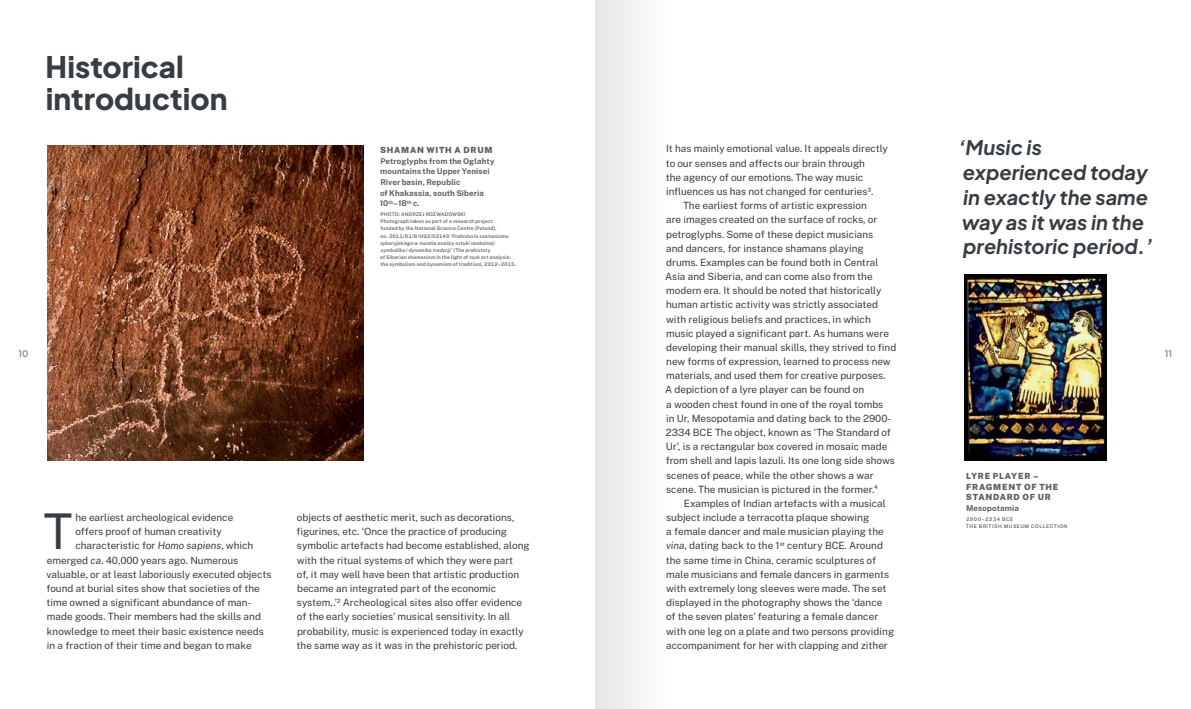
<style>
.page{position:relative;width:1191px;height:709px;background:#fff}
.page>*{position:absolute;margin:0;border:0;box-sizing:border-box;transform-origin:0 0}
._0010_MAIP_tekst_aka{font:49.2px "Public Sans";color:#373d42}
._0000_MAIP_tytuł_pod{font:800 29.6px/31.9px "Plus Jakarta Sans";color:#373d42}
._0000_MAIP_cytat_EN{font:italic 700 20px/24.8px "Plus Jakarta Sans";color:#373d42}
._0010_MAIP_tekst_aka-2{font:10px/14.2px "Public Sans";color:#373d42}
.t1{font:700 9px "Plus Jakarta Sans";color:#8b8e90}
._0505_MAIP_Obiekt{font:900 8.5px "Public Sans";letter-spacing:.09em;color:#5f6062}
._0510_MAIP_Obiekt{font:700 8px/10.6px "Public Sans";letter-spacing:.01em;color:#5f6062}
._0520_MAIP_Obiekt{font:600 5px/7.1px "Public Sans";letter-spacing:.025em;color:#5f6062}
._0520_MAIP_Obiekt-2{font:600 5px "Public Sans";letter-spacing:.105em;color:#5f6062}
._0520_MAIP_Obiekt-3{font:600 5px "Public Sans";letter-spacing:.085em;color:#5f6062}
.s1{font-style:italic}
</style>
<div class="page">
<img style="left:48px;top:145px;width:315px;height:316px">
<img style="left:964px;top:274px;width:142px;height:186px">
<div style="left:595px;top:0;width:75px;height:709px;background:#f2f2f2"></div>
<p class="_0000_MAIP_tytuł_pod" style="left:46px;top:48px;width:183px">Historical introduction</p>
<p class="_0000_MAIP_cytat_EN" style="left:958px;top:133px;width:196px">‘Music is experienced today in exactly the same way as it was in the prehistoric period.’</p>
<p class="_0010_MAIP_tekst_aka-2" style="left:666px;top:141px;width:224px">It has mainly emotional value. It appeals directly to our senses and affects our brain through<br>the agency of our emotions. The way music influences us has not changed for centuries<sup>3</sup>.</p>
<p class="_0010_MAIP_tekst_aka-2" style="left:665px;top:198px;width:233px;text-indent:18px">The earliest forms of artistic expression<br>are images created on the surface of rocks, or petroglyphs. Some of these depict musicians<br>and dancers, for instance shamans playing drums. Examples can be found both in Central Asia and Siberia, and can come also from the modern era. It should be noted that historically human artistic activity was strictly associated with religious beliefs and practices, in which music played a significant part. As humans were developing their manual skills, they strived to find new forms of expression, learned to process new materials, and used them for creative purposes.<br>A depiction of a lyre player can be found on<br>a wooden chest found in one of the royal tombs<br>in Ur, Mesopotamia and dating back to the 2900- 2334 BCE The object, known as ‘The Standard of Ur’, is a rectangular box covered in mosaic made from shell and lapis lazuli. Its one long side shows scenes of peace, while the other shows a war scene. The musician is pictured in the former.<sup>4</sup></p>
<p class="_0010_MAIP_tekst_aka-2" style="left:666px;top:495px;width:230px;text-indent:18px">Examples of Indian artefacts with a musical subject include a terracotta plaque showing<br>a female dancer and male musician playing the <span class="s1">vina</span>, dating back to the 1<sup>st</sup> century BCE. Around the same time in China, ceramic sculptures of male musicians and female dancers in garments with extremely long sleeves were made. The set displayed in the photography shows the ‘dance<br>of the seven plates’ featuring a female dancer with one leg on a plate and two persons providing accompaniment for her with clapping and zither</p>
<p class="_0505_MAIP_Obiekt" style="left:380px;top:144px;width:23px">SHAMAN</p>
<p class="_0505_MAIP_Obiekt" style="left:426px;top:144px;width:7px">WIT</p>
<p class="_0505_MAIP_Obiekt" style="left:445px;top:144px;width:48px">H A DRUM</p>
<p class="_0510_MAIP_Obiekt" style="left:380px;top:155px;width:116px">Petroglyphs from the Oglahty mountains the Upper Yenisei<br>River basin, Republic<br>of Khakassia, south Siberia</p>
<p class="_0510_MAIP_Obiekt" style="left:380px;top:197px;width:41px">10<sup>th</sup>–18<sup>th</sup> c.</p>
<p class="_0520_MAIP_Obiekt" style="left:380px;top:210px;width:87px">Photo: andrzej rozwadowski</p>
<p class="_0520_MAIP_Obiekt" style="left:380px;top:218px;width:137px">Photograph taken as part of a research project<br>funded by the National Science Centre (Poland),<br>no. 2011/01/B/HS3/02140 <span class="s1">‘Prahistoria szamanizmu syberyjskiego w świetle analizy sztuki naskalnej: symbolika i dynamika tradycji’</span> (The prehistory<br>of Siberian shamanism in the light of rock art analysis: the symbolism and dynamism of tradition), 2012–2015.</p>
<p class="t1" style="left:18px;top:346px;width:12px">10</p>
<p class="t1" style="left:1164px;top:346px;width:9px">11</p>
<p class="_0505_MAIP_Obiekt" style="left:966px;top:470px;width:40px">LYRE PLAY</p>
<p class="_0505_MAIP_Obiekt" style="left:1018px;top:470px;width:22px">ER –</p>
<p class="_0505_MAIP_Obiekt" style="left:966px;top:480px;width:15px">FRAGM</p>
<p class="_0505_MAIP_Obiekt" style="left:1002px;top:480px;width:58px">ENT OF THE</p>
<p class="_0505_MAIP_Obiekt" style="left:966px;top:491px;width:15px">STAN</p>
<p class="_0505_MAIP_Obiekt" style="left:993px;top:491px;width:52px">DARD OF UR</p>
<p class="_0510_MAIP_Obiekt" style="left:966px;top:502px;width:54px">Mesopotamia</p>
<p class="_0520_MAIP_Obiekt-3" style="left:966px;top:515px;width:45px">2900–2334 BCE</p>
<p class="_0520_MAIP_Obiekt-2" style="left:965px;top:523px;width:103px">Th e British Museum Collection</p>
<p class="_0010_MAIP_tekst_aka" style="left:43px;top:496px;width:31px">T</p>
<p class="_0010_MAIP_tekst_aka-2" style="left:75px;top:510px;width:159px">he earliest archeological evidence</p>
<p class="_0010_MAIP_tekst_aka-2" style="left:296px;top:510px;width:235px">objects of aesthetic merit, such as decorations, figurines, etc. ‘Once the practice of producing symbolic artefacts had become established, along with the ritual systems of which they were part<br>of, it may well have been that artistic production became an integrated part of the economic system,.’<sup>2</sup> Archeological sites also offer evidence of the early societies’ musical sensitivity. In all probability, music is experienced today in exactly the same way as it was in the prehistoric period.</p>
<p class="_0010_MAIP_tekst_aka-2" style="left:75px;top:524px;width:148px">offers proof of human creativity</p>
<p class="_0010_MAIP_tekst_aka-2" style="left:75px;top:538px;width:179px">characteristic for <span class="s1">Homo sapiens</span>, which</p>
<p class="_0010_MAIP_tekst_aka-2" style="left:47px;top:552px;width:193px">emerged <span class="s1">ca</span>. 40,000 years ago. Numerous</p>
<p class="_0010_MAIP_tekst_aka-2" style="left:47px;top:566px;width:226px">valuable, or at least laboriously executed objects</p>
<p class="_0010_MAIP_tekst_aka-2" style="left:46px;top:580px;width:215px">found at burial sites show that societies of the</p>
<p class="_0010_MAIP_tekst_aka-2" style="left:46px;top:595px;width:206px">time owned a significant abundance of man-</p>
<p class="_0010_MAIP_tekst_aka-2" style="left:47px;top:609px;width:215px">made goods. Their members had the skills and</p>
<p class="_0010_MAIP_tekst_aka-2" style="left:47px;top:623px;width:218px">knowledge to meet their basic existence needs</p>
<p class="_0010_MAIP_tekst_aka-2" style="left:47px;top:637px;width:206px">in a fraction of their time and began to make</p>
</div>
